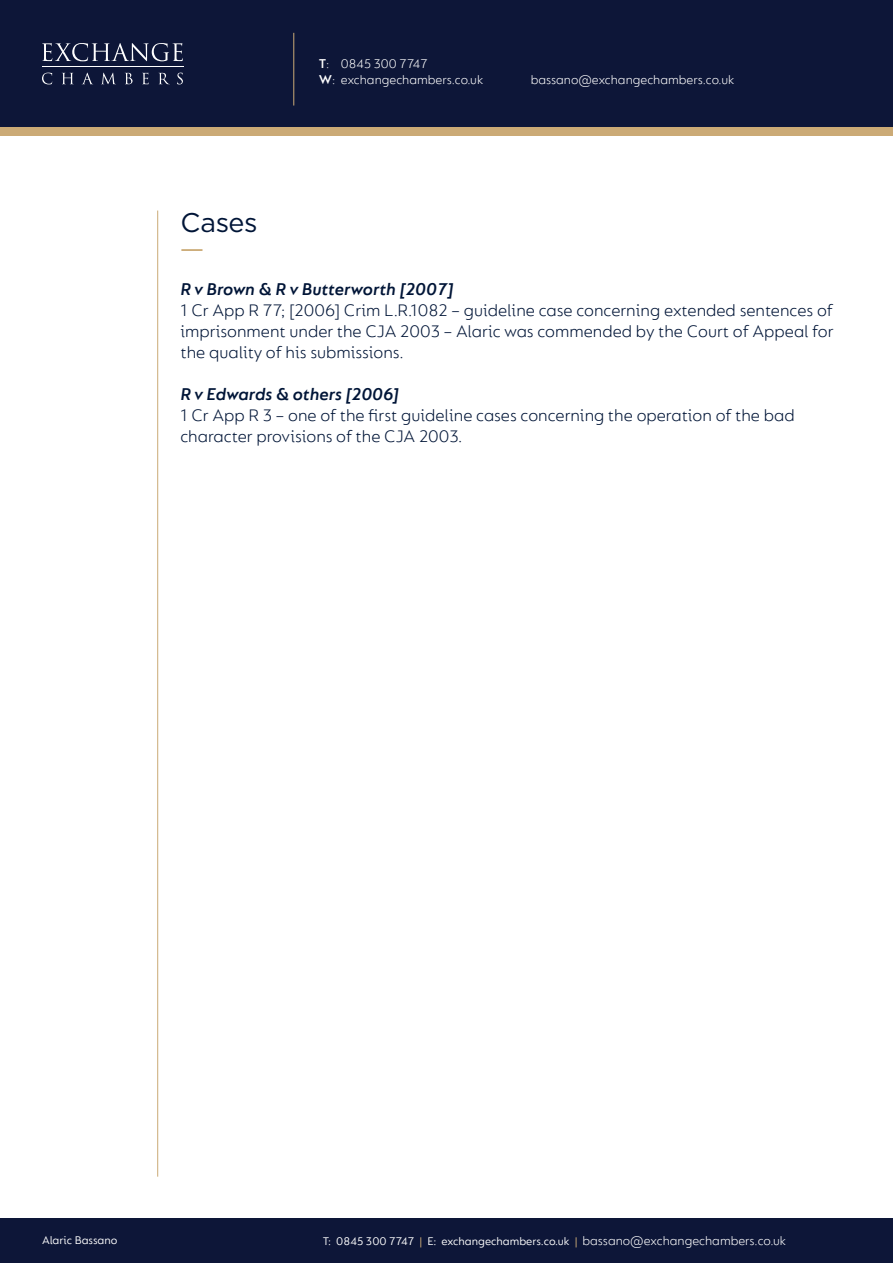
<style>
.page{position:relative;width:893px;height:1263px;background:#fff}
.page>*{position:absolute;margin:0;border:0;box-sizing:border-box;transform-origin:0 0}
.t1{font:27px "Gotham";letter-spacing:-.015em;color:#001537}
.t2{font:300 18px/21px "FS Lucas";color:#001537}
.t3{font:300 13.5px/16.2px "FS Lucas";color:#fff}
.t4{font:12px "FS Lucas";color:#fff}
.s1{font-weight:600}
.s2{font-weight:600;font-style:italic}
.s3{color:#cbaa76}
</style>
<div class="page">
<div style="left:0;top:64px;width:893px;height:72px;background:#cbaa76"></div>
<div style="left:0;top:0;width:893px;height:127px;background:#0d1638"></div>
<div style="left:0;top:1219px;width:893px;height:44px;background:#0d1638"></div>
<hr style="left:42px;top:67px;width:142px;height:1px;background:#fff">
<svg style="left:42px;top:43px;width:141px;height:18px"></svg>
<svg style="left:42px;top:73px;width:10px;height:11px"></svg>
<svg style="left:62px;top:73px;width:11px;height:11px"></svg>
<svg style="left:82px;top:73px;width:11px;height:11px"></svg>
<svg style="left:102px;top:73px;width:13px;height:11px"></svg>
<svg style="left:125px;top:73px;width:8px;height:11px"></svg>
<svg style="left:142px;top:73px;width:7px;height:11px"></svg>
<svg style="left:159px;top:73px;width:10px;height:11px"></svg>
<svg style="left:177px;top:73px;width:6px;height:11px"></svg>
<hr style="left:293px;top:33px;width:1px;height:73px;background:#cbaa76">
<hr style="left:157px;top:211px;width:1px;height:966px;background:#cbaa76">
<hr style="left:181px;top:249px;width:21px;height:2px;background:#cbaa76">
<p class="t1" style="left:180px;top:205px;width:79px">Cases</p>
<p class="t3" style="left:319px;top:55px;width:166px"><span class="s1">T</span>: 0845 300 7747<br><span class="s1">W</span>: exchangechambers.co.uk</p>
<p class="t3" style="left:531px;top:71px;width:205px">bassano@exchangechambers.co.uk</p>
<p class="t2" style="left:180px;top:278px;width:655px"><span class="s2">R v Brown &amp; R v Butterworth [2007]<br></span>1 Cr App R 77; [2006] Crim L.R.1082 – guideline case concerning extended sentences of imprisonment under the CJA 2003 – Alaric was commended by the Court of Appeal for the quality of his submissions.</p>
<p class="t2" style="left:180px;top:383px;width:616px"><span class="s2">R v Edwards &amp; others [2006]<br></span>1 Cr App R 3 – one of the first guideline cases concerning the operation of the bad character provisions of the CJA 2003.</p>
<p class="t3" style="left:583px;top:1233px;width:205px">bassano@exchangechambers.co.uk</p>
<p class="t4" style="left:42px;top:1233px;width:77px">Alaric Bassano</p>
<p class="t4" style="left:323px;top:1235px;width:256px">T: 0845 300 7747 <span class="s3">|</span> E: exchangechambers.co.uk <span class="s3">|</span></p>
</div>
